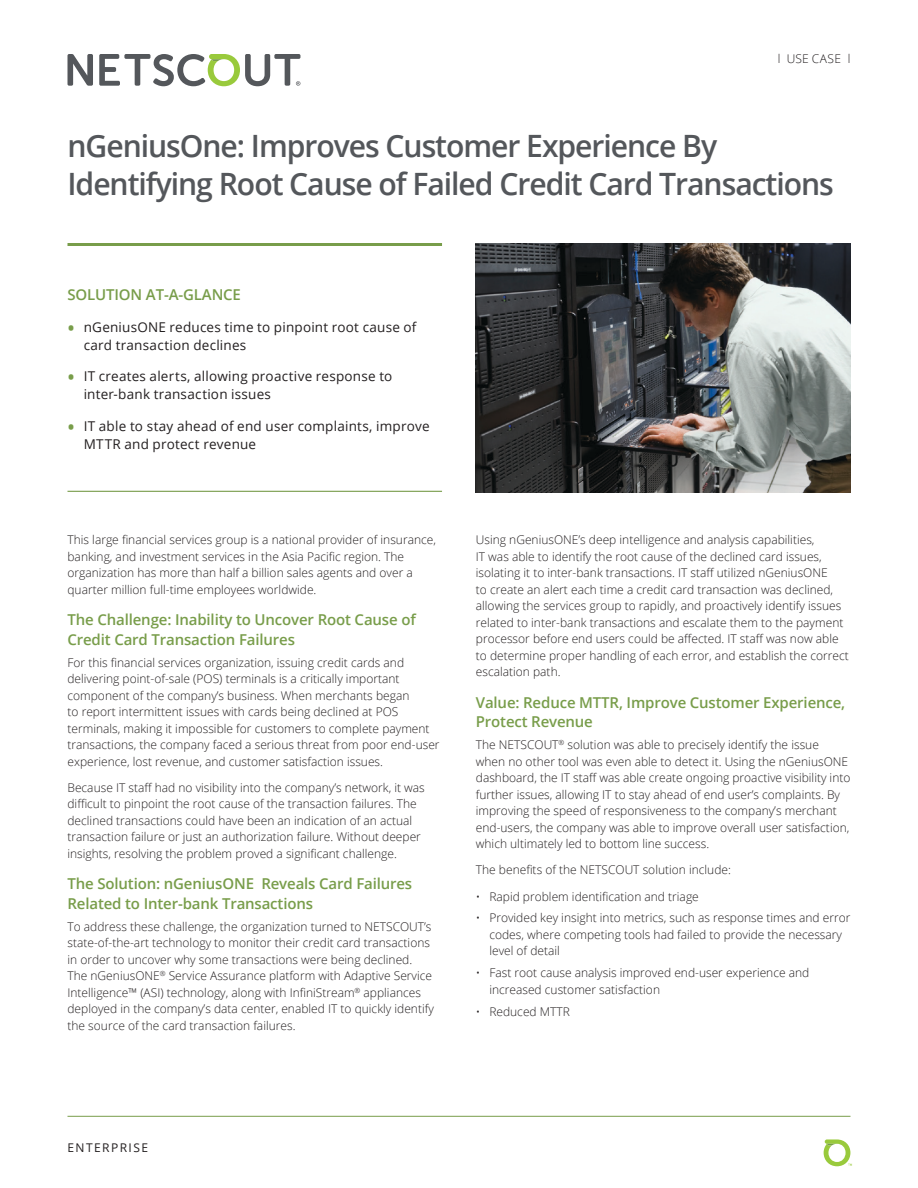
<style>
.page{position:relative;width:918px;height:1188px;background:#fff}
.page>*{position:absolute;margin:0;border:0;box-sizing:border-box;transform-origin:0 0}
.Document_Title{font:600 30.75px/37.5px "Open Sans";letter-spacing:-.035em;color:#54575b}
.Heading{font:600 15px/19.5px "Open Sans";letter-spacing:-.01em;color:#789d4a}
.t1{font:13.5px/18px "Open Sans";letter-spacing:.015em;color:#231f20}
.Body{font:300 12px/16.5px "Open Sans";color:#231f20}
.t2{font:12px "Open Sans";letter-spacing:.12em;color:#231f20}
.s1{font-weight:600;font-size:19.5px;color:#789d4a}
</style>
<div class="page">
<svg style="left:824px;top:1139px;width:28px;height:27px"></svg>
<hr style="left:68px;top:1116px;width:782px;height:1px;background:#789d4a">
<hr style="left:68px;top:243px;width:374px;height:3px;background:#789d4a">
<hr style="left:68px;top:491px;width:374px;height:1px;background:#789d4a">
<svg style="left:68px;top:54px;width:25px;height:32px"></svg>
<svg style="left:99px;top:54px;width:201px;height:32px"></svg>
<img style="left:476px;top:243px;width:374px;height:249px">
<p class="Body" style="left:778px;top:50px;width:74px">l USE CASE l</p>
<p class="Document_Title" style="left:68px;top:127px;width:768px">nGeniusOne: Improves Customer Experience By<br>Identifying Root Cause of Failed Credit Card Transactions</p>
<p class="Heading" style="left:68px;top:285px;width:175px">SOLUTION AT-A-GLANCE</p>
<p class="t1" style="left:84px;top:318px;width:334px;text-indent:-16px"><span class="s1">•</span> nGeniusONE reduces time to pinpoint root cause of card transaction declines</p>
<p class="t1" style="left:84px;top:367px;width:310px;text-indent:-16px"><span class="s1">•</span> IT creates alerts, allowing proactive response to inter-bank transaction issues</p>
<p class="t1" style="left:84px;top:417px;width:347px;text-indent:-16px"><span class="s1">•</span> IT able to stay ahead of end user complaints, improve<br>MTTR and protect revenue</p>
<p class="Body" style="left:68px;top:531px;width:370px">This large financial services group is a national provider of insurance, banking, and investment services in the Asia Pacific region. The organization has more than half a billion sales agents and over a quarter million full-time employees worldwide.</p>
<p class="Heading" style="left:68px;top:610px;width:350px">The Challenge: Inability to Uncover Root Cause of<br>Credit Card Transaction Failures</p>
<p class="Body" style="left:68px;top:654px;width:374px">For this financial services organization, issuing credit cards and delivering point-of-sale (POS) terminals is a critically important component of the company’s business. When merchants began<br>to report intermittent issues with cards being declined at POS terminals, making it impossible for customers to complete payment transactions, the company faced a serious threat from poor end-user experience, lost revenue, and customer satisfaction issues.</p>
<p class="Body" style="left:68px;top:779px;width:359px">Because IT staff had no visibility into the company’s network, it was difficult to pinpoint the root cause of the transaction failures. The declined transactions could have been an indication of an actual transaction failure or just an authorization failure. Without deeper insights, resolving the problem proved a significant challenge.</p>
<p class="Heading" style="left:68px;top:874px;width:346px">The Solution: nGeniusONE Reveals Card Failures<br>Related to Inter-bank Transactions</p>
<p class="Body" style="left:68px;top:918px;width:368px">To address these challenge, the organization turned to NETSCOUT’s state-of-the-art technology to monitor their credit card transactions in order to uncover why some transactions were being declined.<br>The nGeniusONE<sup>®</sup> Service Assurance platform with Adaptive Service Intelligence™ (ASI) technology, along with InfiniStream<sup>®</sup> appliances deployed in the company’s data center, enabled IT to quickly identify the source of the card transaction failures.</p>
<p class="Body" style="left:476px;top:531px;width:374px">Using nGeniusONE’s deep intelligence and analysis capabilities,<br>IT was able to identify the root cause of the declined card issues, isolating it to inter-bank transactions. IT staff utilized nGeniusONE<br>to create an alert each time a credit card transaction was declined, allowing the services group to rapidly, and proactively identify issues related to inter-bank transactions and escalate them to the payment processor before end users could be affected. IT staff was now able to determine proper handling of each error, and establish the correct escalation path.</p>
<p class="Heading" style="left:476px;top:692px;width:371px">Value: Reduce MTTR, Improve Customer Experience,<br>Protect Revenue</p>
<p class="Body" style="left:476px;top:736px;width:376px">The NETSCOUT<sup>®</sup> solution was able to precisely identify the issue when no other tool was even able to detect it. Using the nGeniusONE dashboard, the IT staff was able create ongoing proactive visibility into further issues, allowing IT to stay ahead of end user’s complaints. By improving the speed of responsiveness to the company’s merchant end-users, the company was able to improve overall user satisfaction, which ultimately led to bottom line success.</p>
<p class="Body" style="left:476px;top:861px;width:257px">The benefits of the NETSCOUT solution include:</p>
<p class="Body" style="left:476px;top:888px;width:225px">• Rapid problem identification and triage</p>
<p class="Body" style="left:489px;top:910px;width:363px;text-indent:-14px">• Provided key insight into metrics, such as response times and error codes, where competing tools had failed to provide the necessary level of detail</p>
<p class="Body" style="left:489px;top:964px;width:322px;text-indent:-14px">• Fast root cause analysis improved end-user experience and increased customer satisfaction</p>
<p class="Body" style="left:476px;top:1003px;width:96px">• Reduced MTTR</p>
<p class="t2" style="left:68px;top:1139px;width:82px">ENTERPRISE</p>
</div>
